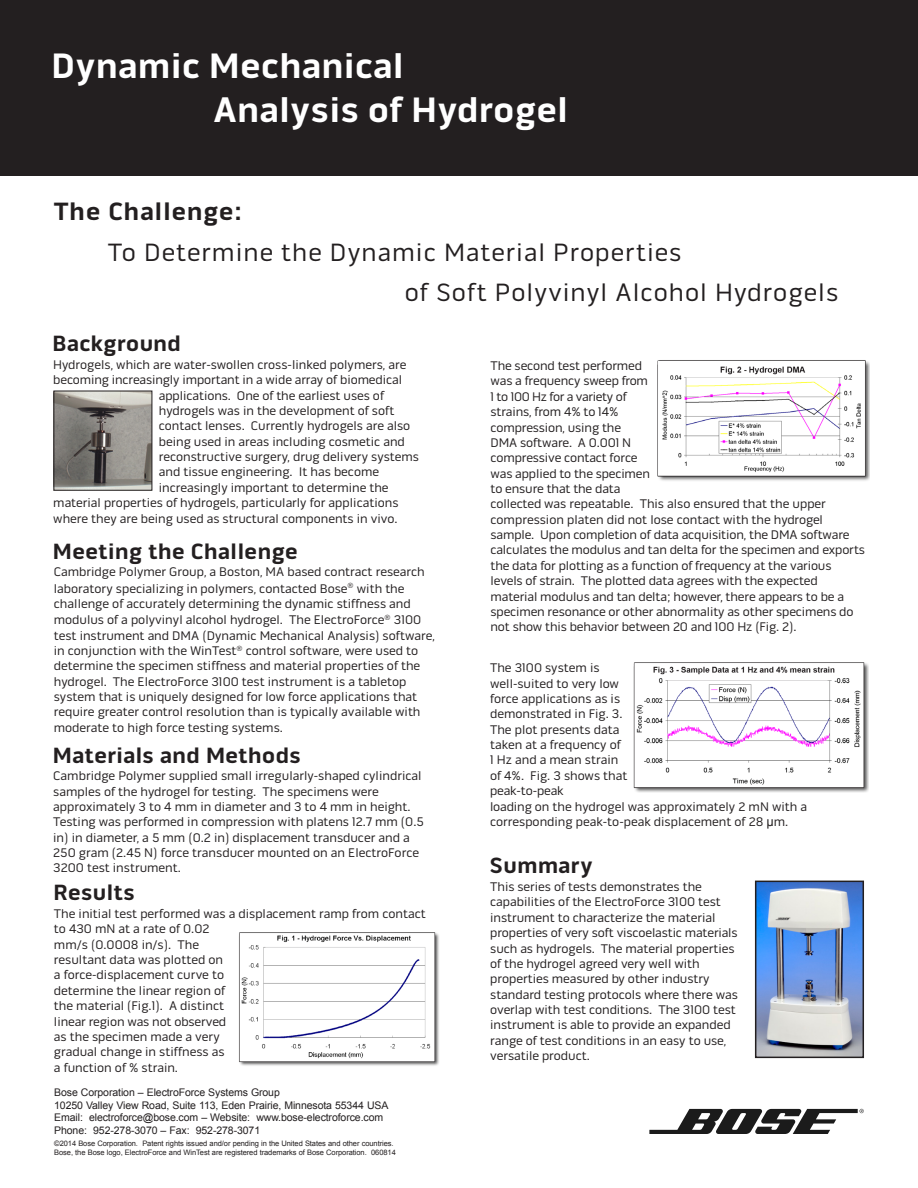
<style>
.page{position:relative;width:918px;height:1188px;background:#fff}
.page>*{position:absolute;margin:0;border:0;box-sizing:border-box;transform-origin:0 0}
.t1{font:700 36px "Bose Gothic";letter-spacing:.02em;color:#fff}
.Body_Text_Indent_2{font:25.5px "Bose Gothic";letter-spacing:.04em;color:#231f20}
.Body_Text_Indent_2-2{font:700 25.5px "Bose Gothic";letter-spacing:.04em;color:#231f20}
.Sub_Heading{font:700 22.5px "Bose Gothic";letter-spacing:.02em;color:#231f20}
.t2{font:12.75px/15.3px "Bose Gothic";color:#231f20}
.t3{font:10.5px "Arial";letter-spacing:-.01em;color:#231f20}
.t4{font:7.5px/9px "Arial";letter-spacing:-.01em;color:#231f20}
.s1{font-family:"Arial"}
</style>
<div class="page">
<img style="left:657px;top:360px;width:213px;height:121px">
<img style="left:633px;top:662px;width:236px;height:131px">
<img style="left:56px;top:393px;width:94px;height:96px">
<div style="left:54px;top:391px;width:98px;height:100px;border:1px solid #231f20"></div>
<img style="left:239px;top:932px;width:200px;height:134px">
<img style="left:758px;top:884px;width:103px;height:171px">
<div style="left:755px;top:881px;width:109px;height:177px;border:2px solid #231f20"></div>
<div style="left:0;top:0;width:918px;height:175px;background:#231f20"></div>
<svg style="left:649px;top:1109px;width:215px;height:25px"></svg>
<p class="t1" style="left:51px;top:45px;width:354px">Dynamic Mechanical</p>
<p class="t1" style="left:213px;top:88px;width:356px">Analysis of Hydrogel</p>
<p class="Body_Text_Indent_2-2" style="left:54px;top:196px;width:190px">The Challenge:</p>
<p class="Body_Text_Indent_2" style="left:108px;top:237px;width:575px">To Determine the Dynamic Material Properties</p>
<p class="Body_Text_Indent_2" style="left:405px;top:278px;width:435px">of Soft Polyvinyl Alcohol Hydrogels</p>
<p class="Sub_Heading" style="left:52px;top:330px;width:130px">Background</p>
<p class="t2" style="left:53px;top:357px;width:355px">Hydrogels, which are water-swollen cross-linked polymers, are</p>
<p class="t2" style="left:53px;top:372px;width:350px">becoming increasingly important in a wide array of biomedical</p>
<p class="t2" style="left:159px;top:388px;width:227px">applications. One of the earliest uses of</p>
<p class="t2" style="left:159px;top:403px;width:237px">hydrogels was in the development of soft</p>
<p class="t2" style="left:159px;top:418px;width:253px">contact lenses. Currently hydrogels are also</p>
<p class="t2" style="left:159px;top:434px;width:248px">being used in areas including cosmetic and</p>
<p class="t2" style="left:159px;top:449px;width:262px">reconstructive surgery, drug delivery systems</p>
<p class="t2" style="left:159px;top:465px;width:222px">and tissue engineering. It has become</p>
<p class="t2" style="left:159px;top:480px;width:231px">increasingly important to determine the</p>
<p class="t2" style="left:53px;top:495px;width:347px">material properties of hydrogels, particularly for applications where they are being used as structural components in vivo.</p>
<p class="Sub_Heading" style="left:53px;top:538px;width:246px">Meeting the Challenge</p>
<p class="t2" style="left:54px;top:564px;width:373px;line-height:16.2px">Cambridge Polymer Group, a Boston, MA based contract research laboratory specializing in polymers, contacted Bose<sup>®</sup> with the</p>
<p class="t2" style="left:54px;top:596px;width:383px">challenge of accurately determining the dynamic stiffness and modulus of a polyvinyl alcohol hydrogel. The ElectroForce<sup>®</sup> 3100 test instrument and DMA (Dynamic Mechanical Analysis) software, in conjunction with the WinTest<sup>®</sup> control software, were used to determine the specimen stiffness and material properties of the hydrogel. The ElectroForce 3100 test instrument is a tabletop</p>
<p class="t2" style="left:54px;top:689px;width:368px">system that is uniquely designed for low force applications that require greater control resolution than is typically available with moderate to high force testing systems.</p>
<p class="Sub_Heading" style="left:53px;top:742px;width:249px">Materials and Methods</p>
<p class="t2" style="left:53px;top:768px;width:370px">Cambridge Polymer supplied small irregularly-shaped cylindrical samples of the hydrogel for testing. The specimens were</p>
<p class="t2" style="left:53px;top:799px;width:372px">approximately 3 to 4 mm in diameter and 3 to 4 mm in height.<br>Testing was performed in compression with platens 12.7 mm (0.5 in) in diameter, a 5 mm (0.2 in) displacement transducer and a 250 gram (2.45 N) force transducer mounted on an ElectroForce 3200 test instrument.</p>
<p class="Sub_Heading" style="left:54px;top:879px;width:83px">Results</p>
<p class="t2" style="left:54px;top:906px;width:373px">The initial test performed was a displacement ramp from contact to 430 mN at a rate of 0.02<br>mm/s (0.0008 in/s). The<br>resultant data was plotted on<br>a force-displacement curve to<br>determine the linear region of<br>the material (Fig.1). A distinct<br>linear region was not observed<br>as the specimen made a very<br>gradual change in stiffness as<br>a function of % strain.</p>
<p class="t3" style="left:54px;top:1085px;width:227px">Bose Corporation – ElectroForce Systems Group</p>
<p class="t3" style="left:54px;top:1098px;width:336px">10250 Valley View Road, Suite 113, Eden Prairie, Minnesota 55344 USA</p>
<p class="t3" style="left:54px;top:1111px;width:330px">Email: electroforce@bose.com – Website: www.bose-electroforce.com</p>
<p class="t3" style="left:54px;top:1123px;width:207px">Phone: 952-278-3070 – Fax: 952-278-3071</p>
<p class="t4" style="left:54px;top:1139px;width:343px">©2014 Bose Corporation. Patent rights issued and/or pending in the United States and other countries.<br>Bose, the Bose logo, ElectroForce and WinTest are registered trademarks of Bose Corporation. 060814</p>
<p class="t2" style="left:491px;top:358px;width:159px">The second test performed was a frequency sweep from<br>1 to 100 Hz for a variety of strains, from 4% to 14%</p>
<p class="t2" style="left:491px;top:420px;width:161px">compression, using the<br>DMA software. A 0.001 N compressive contact force was applied to the specimen</p>
<p class="t2" style="left:491px;top:481px;width:131px">to ensure that the data</p>
<p class="t2" style="left:491px;top:496px;width:337px">collected was repeatable. This also ensured that the upper</p>
<p class="t2" style="left:491px;top:512px;width:334px">compression platen did not lose contact with the hydrogel</p>
<p class="t2" style="left:491px;top:527px;width:361px">sample. Upon completion of data acquisition, the DMA software</p>
<p class="t2" style="left:491px;top:543px;width:376px">calculates the modulus and tan delta for the specimen and exports the data for plotting as a function of frequency at the various</p>
<p class="t2" style="left:491px;top:573px;width:329px">levels of strain. The plotted data agrees with the expected</p>
<p class="t2" style="left:491px;top:589px;width:365px">material modulus and tan delta; however, there appears to be a specimen resonance or other abnormality as other specimens do not show this behavior between 20 and 100 Hz (Fig. 2).</p>
<p class="t2" style="left:490px;top:660px;width:139px">The 3100 system is well-suited to very low force applications as is demonstrated in Fig. 3.<br>The plot presents data taken at a frequency of<br>1 Hz and a mean strain of 4%. Fig. 3 shows that peak-to-peak</p>
<p class="t2" style="left:490px;top:799px;width:319px">loading on the hydrogel was approximately 2 mN with a</p>
<p class="t2" style="left:490px;top:814px;width:300px">corresponding peak-to-peak displacement of 28 <span class="s1">μ</span>m.</p>
<p class="Sub_Heading" style="left:490px;top:852px;width:105px">Summary</p>
<p class="t2" style="left:490px;top:879px;width:213px">This series of tests demonstrates the</p>
<p class="t2" style="left:490px;top:895px;width:232px">capabilities of the ElectroForce 3100 test instrument to characterize the material</p>
<p class="t2" style="left:490px;top:925px;width:249px">properties of very soft viscoelastic materials such as hydrogels. The material properties of the hydrogel agreed very well with</p>
<p class="t2" style="left:490px;top:971px;width:249px">properties measured by other industry standard testing protocols where there was overlap with test conditions. The 3100 test instrument is able to provide an expanded range of test conditions in an easy to use, versatile product.</p>
</div>
